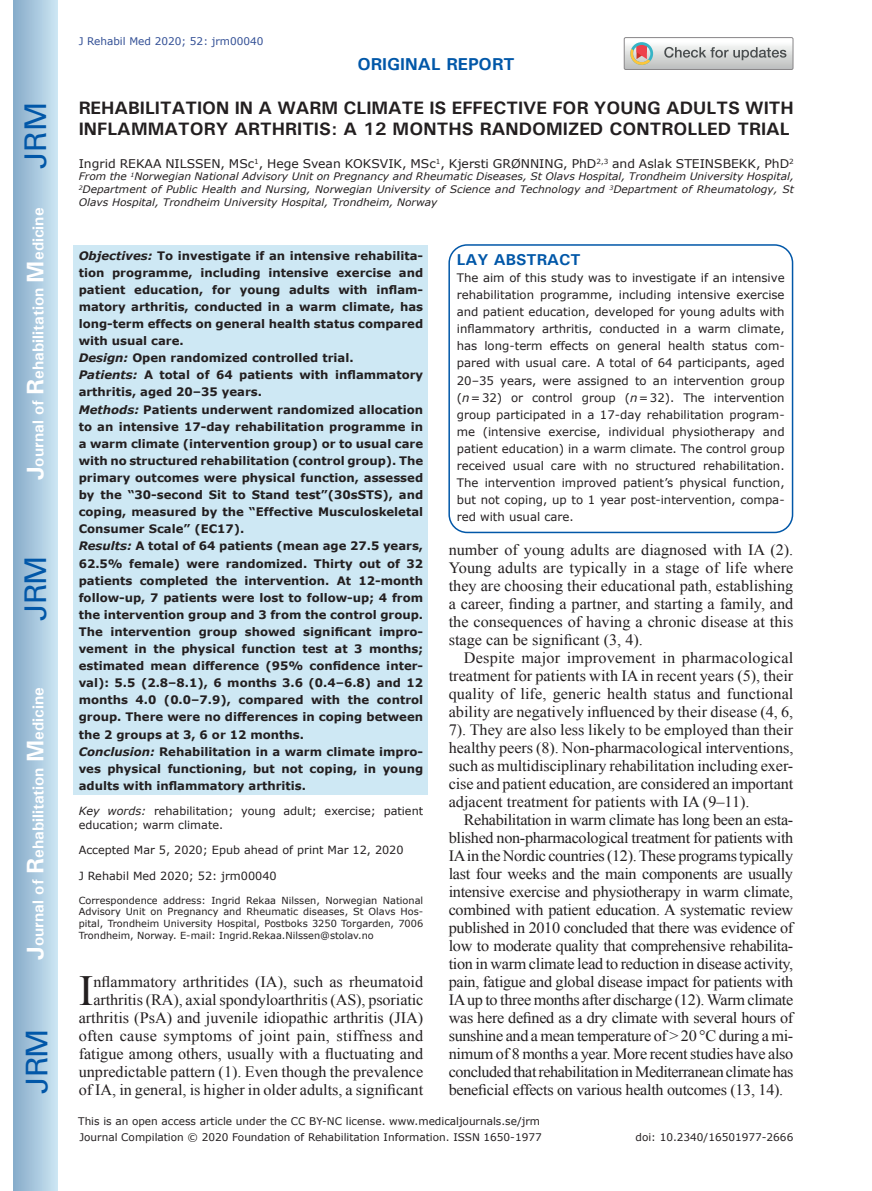
<style>
.page{position:relative;width:872px;height:1191px;background:#fff}
.page>*{position:absolute;margin:0;border:0;box-sizing:border-box;transform-origin:0 0}
.t1{font:42.9px "Times New Roman";color:#231f20}
.t2{font:30px "Univers";letter-spacing:-.03em;color:#0157a8}
.t3{font:700 18px/21.6px "Univers";color:#231f20}
.t4{font:700 17.25px "Univers";color:#0157a8}
.t5{font:15.75px/18px "Times New Roman";color:#231f20;text-align:justify}
.t6{font:700 15.75px "Univers";color:#fff}
.t7{font:700 15.75px "Univers";color:#0157a8}
.t8{font:12px "Verdana";color:#231f20}
.t9{font:700 11.7px/17.1px "Verdana";color:#231f20}
.t10{font:11.7px/17.1px "Verdana";color:#231f20;text-align:justify}
.t11{font:11.25px/13.5px "Verdana";color:#231f20}
.t12{font:10.5px "Verdana";color:#231f20}
.t13{font:10.5px "Verdana";color:#324f95}
.t14{font:italic 10.35px/12.8px "Verdana";color:#231f20;text-align:justify}
.t15{font:9.75px/11.7px "Verdana";color:#231f20;text-align:justify}
.s1{font-size:24px}
.s2{font-style:italic}
</style>
<div class="page">
<div style="left:14px;top:0;width:43px;height:1191px;background:linear-gradient(to right,#88acca,#cbe5f2)"></div>
<div style="left:624px;top:37px;width:169px;height:33px;border:1px solid #888688;border-radius:2px"></div>
<svg style="left:624px;top:38px;width:169px;height:32px"></svg>
<div style="left:74px;top:245px;width:354px;height:549px;background:#cee8f4"></div>
<div style="left:448px;top:244px;width:345px;height:289px;border:2px solid #0157a8;border-radius:18px"></div>
<h2 class="t2" style="left:18px;top:169px;width:68px;rotate:-90deg">JRM</h2>
<p class="t6" style="left:28px;top:480px;width:274px;rotate:-90deg"><span class="s1">J</span>ournal of <span class="s1">R</span>ehabilitation <span class="s1">M</span>edicine</p>
<h2 class="t2" style="left:18px;top:620px;width:67px;rotate:-90deg">JRM</h2>
<p class="t6" style="left:28px;top:959px;width:274px;rotate:-90deg"><span class="s1">J</span>ournal of <span class="s1">R</span>ehabilitation <span class="s1">M</span>edicine</p>
<h2 class="t2" style="left:19px;top:1093px;width:67px;rotate:-90deg">JRM</h2>
<p class="t13" style="left:79px;top:35px;width:186px">J Rehabil Med 2020; 52: jrm00040</p>
<p class="t4" style="left:357px;top:53px;width:159px">ORIGINAL REPORT</p>
<p class="t3" style="left:79px;top:96px;width:716px">REHABILITATION IN A WARM CLIMATE IS EFFECTIVE FOR YOUNG ADULTS WITH<br>INFLAMMATORY ARTHRITIS: A 12 MONTHS RANDOMIZED CONTROLLED TRIAL</p>
<p class="t8" style="left:79px;top:156px;width:716px">Ingrid REKAA NILSSEN, MSc<sup>1</sup>, Hege Svean KOKSVIK, MSc<sup>1</sup>, Kjersti GRØNNING, PhD<sup>2,3</sup> and Aslak STEINSBEKK, PhD<sup>2</sup></p>
<p class="t14" style="left:79px;top:170px;width:716px">From the <sup>1</sup>Norwegian National Advisory Unit on Pregnancy and Rheumatic Diseases, St Olavs Hospital, Trondheim University Hospital, <sup>2</sup>Department of Public Health and Nursing, Norwegian University of Science and Technology and <sup>3</sup>Department of Rheumatology, St Olavs Hospital, Trondheim University Hospital, Trondheim, Norway</p>
<p class="t9" style="left:79px;top:247px;width:346px"><span class="s2">Objectives:</span> To investigate if an intensive rehabilita&shy;tion programme, including intensive exercise and patient education, for young adults with inflam&shy;matory arthritis, conducted in a warm climate, has long-term effects on general health status compared with usual care.<br><span class="s2">Design:</span> Open randomized controlled trial.<br><span class="s2">Patients:</span> A total of 64 patients with inflammatory arthritis, aged 20–35 years.<br><span class="s2">Methods:</span> Patients underwent randomized allocation to an intensive 17-day rehabilitation programme in a warm climate (intervention group) or to usual care with no structured rehabilitation (control group). The primary outcomes were physical function, assessed by the “30-second Sit to Stand test”(30sSTS), and coping, measured by the “Effective Musculoskeletal Consumer Scale” (EC17).<br><span class="s2">Results:</span> A total of 64 patients (mean age 27.5 years, 62.5% female) were randomized. Thirty out of 32 patients completed the intervention. At 12-month follow-up, 7 patients were lost to follow-up; 4 from the intervention group and 3 from the control group.<br>The intervention group showed significant impro&shy;vement in the physical function test at 3 months; estimated mean difference (95% confidence inter&shy;val): 5.5 (2.8–8.1), 6 months 3.6 (0.4–6.8) and 12 months 4.0 (0.0–7.9), compared with the control group. There were no differences in coping between the 2 groups at 3, 6 or 12 months.<br><span class="s2">Conclusion:</span> Rehabilitation in a warm climate impro&shy;ves physical functioning, but not coping, in young adults with inflammatory arthritis.</p>
<p class="t11" style="left:79px;top:804px;width:346px"><span class="s2">Key words:</span> rehabilitation; young adult; exercise; patient education; warm climate.</p>
<p class="t11" style="left:79px;top:843px;width:326px">Accepted Mar 5, 2020; Epub ahead of print Mar 12, 2020</p>
<p class="t11" style="left:79px;top:869px;width:199px">J Rehabil Med 2020; 52: jrm00040</p>
<p class="t15" style="left:79px;top:894px;width:346px">Correspondence address: Ingrid Rekaa Nilssen, Norwegian National Advisory Unit on Pregnancy and Rheumatic diseases, St Olavs Hos&shy;pital, Trondheim University Hospital, Postboks 3250 Torgarden, 7006<br>Trondheim, Norway. E-mail: Ingrid.Rekaa.Nilssen@stolav.no</p>
<h1 class="t1" style="left:79px;top:961px;width:16px">I</h1>
<p class="t5" style="left:79px;top:972px;width:346px;text-align:right">nflammatory arthritides (IA), such as rheumatoid arthritis (RA), axial spondyloarthritis (AS), psoriatic arthritis (PsA) and juvenile idiopathic arthritis (JIA) often cause symptoms of joint pain, stiffness and fatigue among others, usually with a fluctuating and unpredictable pattern (1). Even though the prevalence of IA, in general, is higher in older adults, a significant</p>
<p class="t7" style="left:457px;top:249px;width:125px">LAY ABSTRACT</p>
<p class="t10" style="left:457px;top:269px;width:329px">The aim of this study was to investigate if an intensive rehabilitation programme, including intensive exercise and patient education, developed for young adults with inflammatory arthritis, conducted in a warm climate, has long-term effects on general health status com&shy;pared with usual care. A total of 64 participants, aged 20–35 years, were assigned to an intervention group (<span class="s2">n</span>=32) or control group (<span class="s2">n</span>=32). The intervention group participated in a 17-day rehabilitation program&shy;me (intensive exercise, individual physiotherapy and patient education) in a warm climate. The control group received usual care with no structured rehabilitation.<br>The intervention improved patient’s physical function, but not coping, up to 1 year post-intervention, compa&shy;red with usual care.</p>
<p class="t5" style="left:449px;top:540px;width:346px">number of young adults are diagnosed with IA (2).<br>Young adults are typically in a stage of life where they are choosing their educational path, establishing a career, finding a partner, and starting a family, and the consequences of having a chronic disease at this stage can be significant (3, 4).</p>
<p class="t5" style="left:449px;top:648px;width:346px;text-indent:15px">Despite major improvement in pharmacological treatment for patients with IA in recent years (5), their quality of life, generic health status and functional ability are negatively influenced by their disease (4, 6, 7). They are also less likely to be employed than their healthy peers (8). Non-pharmacological interventions, such as multidisciplinary rehabilitation including exer&shy;cise and patient education, are considered an important adjacent treatment for patients with IA (9–11).</p>
<p class="t5" style="left:449px;top:810px;width:346px;text-indent:15px">Rehabilitation in warm climate has long been an esta&shy;blished non-pharmacological treatment for patients with IA in the Nordic countries (12). These programs typically last four weeks and the main components are usually intensive exercise and physiotherapy in warm climate, combined with patient education. A systematic review published in 2010 concluded that there was evidence of low to moderate quality that comprehensive rehabilita&shy;tion in warm climate lead to reduction in disease activity, pain, fatigue and global disease impact for patients with IA up to three months after discharge (12). Warm climate was here defined as a dry climate with several hours of sunshine and a mean temperature of &gt; 20 °C during a mi&shy;nimum of 8 months a year. More recent studies have also concluded that rehabilitation in Mediterranean climate has beneficial effects on various health outcomes (13, 14).</p>
<p class="t12" style="left:78px;top:1114px;width:463px">This is an open access article under the CC BY-NC license. www.medicaljournals.se/jrm</p>
<p class="t12" style="left:79px;top:1131px;width:464px">Journal Compilation © 2020 Foundation of Rehabilitation Information. ISSN 1650-1977</p>
<p class="t12" style="left:635px;top:1130px;width:159px">doi: 10.2340/16501977-2666</p>
</div>
